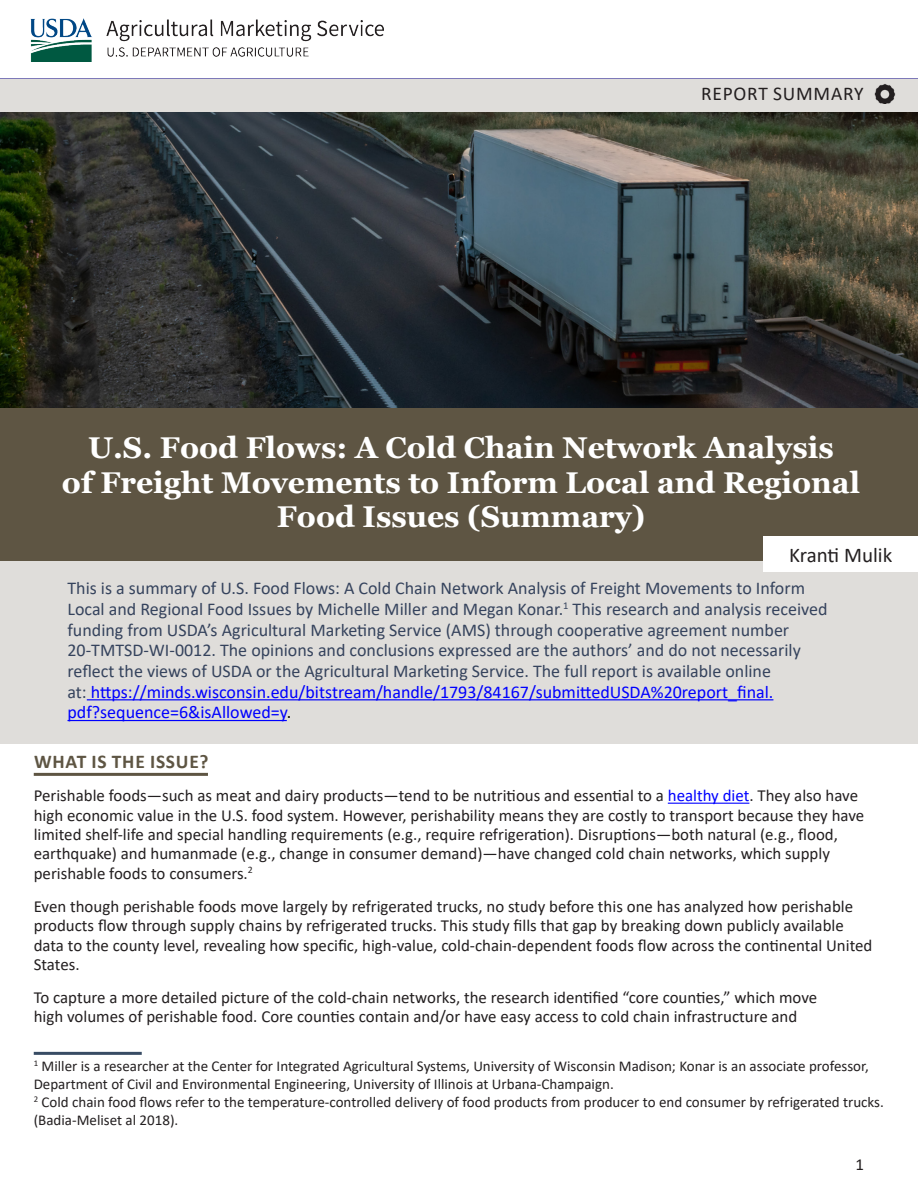
<style>
.page{position:relative;width:918px;height:1188px;background:#fff}
.page>*{position:absolute;margin:0;border:0;box-sizing:border-box;transform-origin:0 0}
.Heading_1{font:700 30px/34.5px "Georgia";color:#fff;text-align:center}
.Author{font:21px "Calibri";color:#231f20}
.Heading_2{font:700 19.5px "Calibri";letter-spacing:.04em;color:#5e5543}
.Pub_Category{font:19.5px "Calibri";letter-spacing:.04em;color:#231f20}
.Summary_box{font:18px/20.7px "Calibri";color:#35435d}
.t1{font:16.8px/19.4px "Calibri";color:#231f20}
.Footnote_text{font:15px/18px "Calibri";color:#231f20}
.s1{color:#00f}
.s2{color:#000}
</style>
<div class="page">
<div style="left:0;top:78px;width:918px;height:30px;background:#7e79b9"></div>
<div style="left:0;top:79px;width:918px;height:33px;background:#dfddda"></div>
<img style="left:0;top:112px;width:918px;height:298px">
<div style="left:0;top:520px;width:918px;height:224px;background:#dfddda"></div>
<hr style="left:87px;top:699px;width:686px;height:1px;background:#00f">
<hr style="left:68px;top:720px;width:219px;height:1px;background:#00f">
<hr style="left:34px;top:773px;width:174px;height:3px;background:#5e5543">
<hr style="left:668px;top:803px;width:81px;height:1px;background:#00f">
<hr style="left:34px;top:1052px;width:108px;height:3px;background:#384c64">
<div style="left:1px;top:409px;width:917px;height:152px;background:#5e5543"></div>
<div style="left:764px;top:536px;width:154px;height:36px;background:#fff"></div>
<img style="left:874px;top:84px;width:22px;height:20px">
<img style="left:30px;top:18px;width:354px;height:43px">
<p class="Pub_Category" style="left:701px;top:80px;width:164px">REPORT SUMMARY</p>
<h1 class="Heading_1" style="left:62px;top:431px;width:800px">U.S. Food Flows: A Cold Chain Network Analysis<br>of Freight Movements to Inform Local and Regional<br>Food Issues (Summary)</h1>
<p class="Author" style="left:789px;top:541px;width:104px">Kranti Mulik</p>
<p class="Summary_box" style="left:68px;top:578px;width:762px">This is a summary of U.S. Food Flows: A Cold Chain Network Analysis of Freight Movements to Inform Local and Regional Food Issues by Michelle Miller and Megan Konar.<sup>1</sup> This research and analysis received funding from USDA’s Agricultural Marketing Service (AMS) through cooperative agreement number 20-TMTSD-WI-0012. The opinions and conclusions expressed are the authors’ and do not necessarily reflect the views of USDA or the Agricultural Marketing Service. The full report is available online<br>at: <span class="s1">https://minds.wisconsin.edu/bitstream/handle/1793/84167/submittedUSDA%20report_final. pdf?sequence=6&amp;isAllowed=y</span><span class="s2">.</span></p>
<p class="Heading_2" style="left:34px;top:748px;width:176px">WHAT IS THE ISSUE?</p>
<p class="t1" style="left:34px;top:786px;width:832px">Perishable foods—such as meat and dairy products—tend to be nutritious and essential to a <span class="s1">healthy diet</span>. They also have high economic value in the U.S. food system. However, perishability means they are costly to transport because they have limited shelf-life and special handling requirements (e.g., require refrigeration). Disruptions—both natural (e.g., flood, earthquake) and humanmade (e.g., change in consumer demand)—have changed cold chain networks, which supply perishable foods to consumers.<sup>2</sup></p>
<p class="t1" style="left:34px;top:896px;width:840px">Even though perishable foods move largely by refrigerated trucks, no study before this one has analyzed how perishable products flow through supply chains by refrigerated trucks. This study fills that gap by breaking down publicly available data to the county level, revealing how specific, high-value, cold-chain-dependent foods flow across the continental United States.</p>
<p class="t1" style="left:34px;top:987px;width:785px">To capture a more detailed picture of the cold-chain networks, the research identified “core counties,” which move high volumes of perishable food. Core counties contain and/or have easy access to cold chain infrastructure and</p>
<p class="Footnote_text" style="left:34px;top:1057px;width:837px"><sup>1</sup> Miller is a researcher at the Center for Integrated Agricultural Systems, University of Wisconsin Madison; Konar is an associate professor,<br>Department of Civil and Environmental Engineering, University of Illinois at Urbana-Champaign.</p>
<p class="Footnote_text" style="left:34px;top:1093px;width:852px"><sup>2</sup> Cold chain food flows refer to the temperature-controlled delivery of food products from producer to end consumer by refrigerated trucks. (Badia-Meliset al 2018).</p>
<p class="t1" style="left:855px;top:1154px;width:10px">1</p>
</div>
